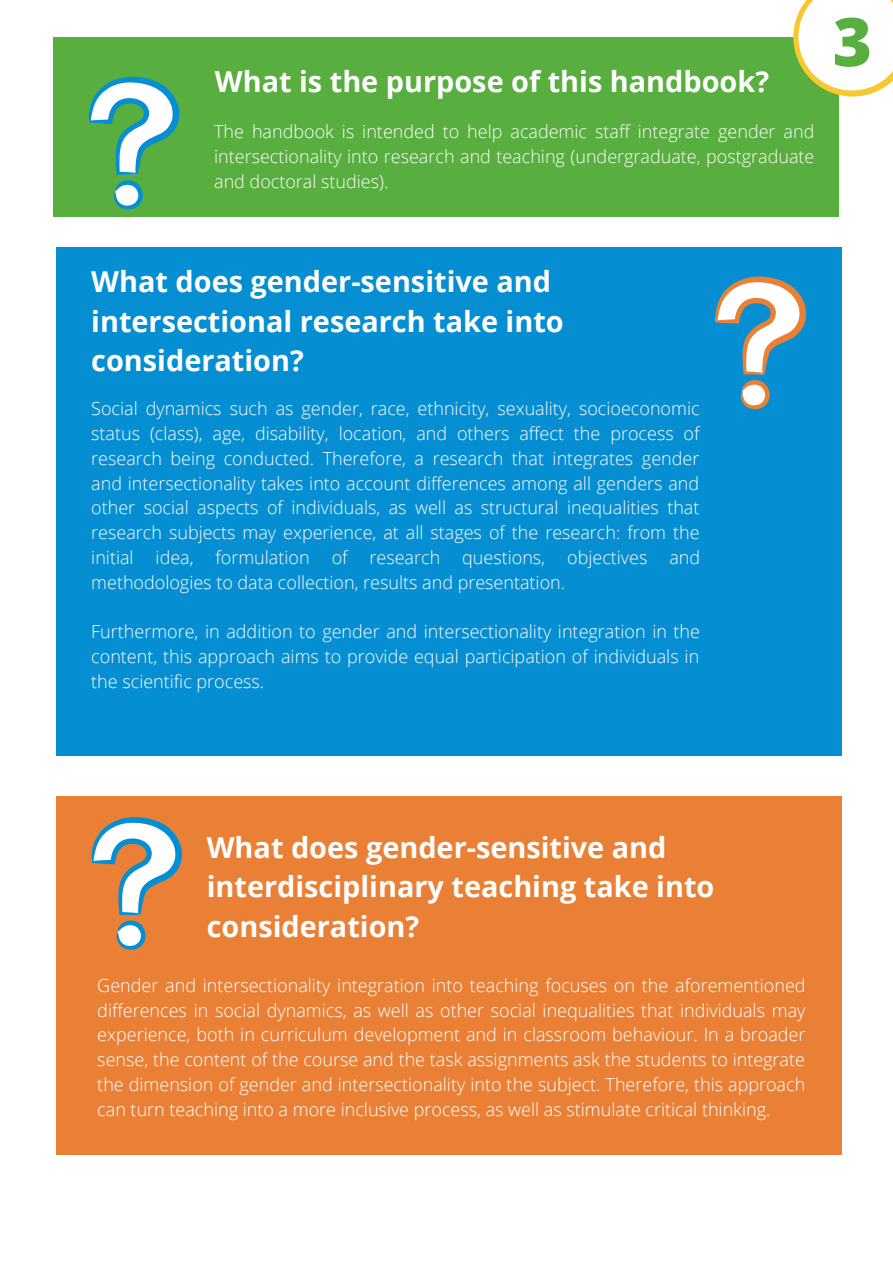
<style>
.page{position:relative;width:893px;height:1264px;background:#fff}
.page>*{position:absolute;margin:0;border:0;box-sizing:border-box;transform-origin:0 0}
.t1{font:800 67.2px "Open Sans";color:#58ae3e}
.t2{font:700 28.8px/39.3px "Open Sans";color:#fff}
.t3{font:300 18px/24.8px "Open Sans";color:#fff;text-align:justify}
</style>
<div class="page">
<div style="left:54px;top:37px;width:784px;height:180px;background:#58ae3e"></div>
<svg style="left:89px;top:76px;width:91px;height:134px"></svg>
<div style="left:57px;top:247px;width:784px;height:508px;background:#058ed1"></div>
<svg style="left:715px;top:276px;width:92px;height:133px"></svg>
<div style="left:57px;top:795px;width:784px;height:359px;background:#e98036"></div>
<svg style="left:91px;top:817px;width:91px;height:133px"></svg>
<svg style="left:793px;top:0;width:99px;height:97px"></svg>
<h2 class="t2" style="left:215px;top:61px;width:555px">What is the purpose of this handbook?</h2>
<p class="t3" style="left:214px;top:119px;width:601px">The handbook is intended to help academic staff integrate gender and intersectionality into research and teaching (undergraduate, postgraduate and doctoral studies).</p>
<h1 class="t1" style="left:832px;top:-6px;width:41px">3</h1>
<h2 class="t2" style="left:91px;top:262px;width:474px">What does gender-sensitive and intersectional research take into consideration?</h2>
<p class="t3" style="left:91px;top:396px;width:610px">Social dynamics such as gender, race, ethnicity, sexuality, socioeconomic status (class), age, disability, location, and others affect the process of research being conducted. Therefore, a research that integrates gender and intersectionality takes into account differences among all genders and other social aspects of individuals, as well as structural inequalities that research subjects may experience, at all stages of the research: from the initial idea, formulation of research questions, objectives and methodologies to data collection, results and presentation.</p>
<p class="t3" style="left:91px;top:618px;width:610px">Furthermore, in addition to gender and intersectionality integration in the content, this approach aims to provide equal participation of individuals in the scientific process.</p>
<h2 class="t2" style="left:207px;top:827px;width:509px">What does gender-sensitive and interdisciplinary teaching take into consideration?</h2>
<p class="t3" style="left:97px;top:972px;width:709px">Gender and intersectionality integration into teaching focuses on the aforementioned differences in social dynamics, as well as other social inequalities that individuals may experience, both in curriculum development and in classroom behaviour. In a broader sense, the content of the course and the task assignments ask the students to integrate the dimension of gender and intersectionality into the subject. Therefore, this approach can turn teaching into a more inclusive process, as well as stimulate critical thinking.</p>
</div>
